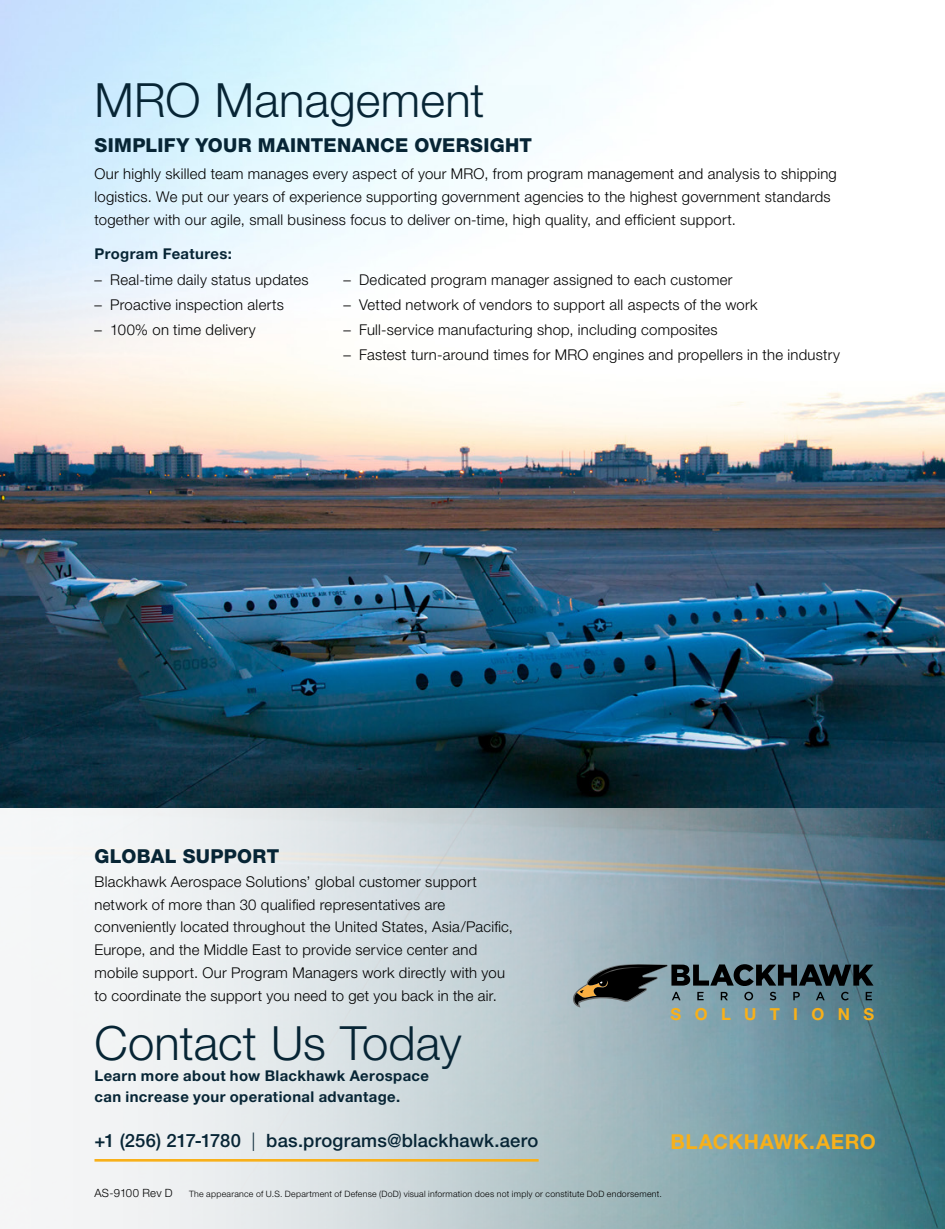
<style>
.page{position:relative;width:945px;height:1229px;background:#fff}
.page>*{position:absolute;margin:0;border:0;box-sizing:border-box;transform-origin:0 0}
.t1{font:300 47.25px "Helvetica Neue LT Pro";letter-spacing:.005em;color:#072535}
.Copy{font:700 20.65px "Helvetica Neue LT Pro";letter-spacing:.025em;color:#f8b019}
.Subhead_v1{font:800 19.25px "Helvetica Neue LT Pro";letter-spacing:.015em;color:#072535}
.Subhead_v1-2{font:500 18.38px "Helvetica Neue LT Pro";letter-spacing:.01em;color:#072535}
.Subheads_1{font:700 16.62px "Helvetica Neue LT Pro";letter-spacing:.81em;color:#f8b019}
.Text_-_v1{font:300 14.88px/22.8px "Helvetica Neue LT Pro";letter-spacing:.02em;color:#000}
.Subhead_v1-3{font:700 14.88px/21px "Helvetica Neue LT Pro";letter-spacing:.025em;color:#072535}
.Text_-_v1-2{font:300 11.38px "Helvetica Neue LT Pro";letter-spacing:.02em;color:#000}
.Text_-_v1-3{font:300 8.75px "Helvetica Neue LT Pro";letter-spacing:.03em;color:#000}
.s1{font-weight:300}
</style>
<div class="page">
<img style="left:0;top:0;width:945px;height:808px">
<svg style="left:31px;top:808px;width:914px;height:420px"></svg>
<svg style="left:573px;top:964px;width:301px;height:43px;background:#52656b"></svg>
<hr style="left:94px;top:1159px;width:445px;height:2px;background:#f8b019">
<p class="t1" style="left:94px;top:71px;width:392px">MRO Management</p>
<p class="Subhead_v1" style="left:94px;top:134px;width:439px">SIMPLIFY YOUR MAINTENANCE OVERSIGHT</p>
<p class="Text_-_v1" style="left:94px;top:162px;width:744px">Our highly skilled team manages every aspect of your MRO, from program management and analysis to shipping logistics. We put our years of experience supporting government agencies to the highest government standards together with our agile, small business focus to deliver on-time, high quality, and efficient support.</p>
<p class="Subhead_v1-3" style="left:94px;top:243px;width:139px">Program Features:</p>
<p class="Text_-_v1" style="left:94px;top:268px;width:216px">– Real-time daily status updates</p>
<p class="Text_-_v1" style="left:94px;top:293px;width:191px">– Proactive inspection alerts</p>
<p class="Text_-_v1" style="left:94px;top:318px;width:163px">– 100% on time delivery</p>
<p class="Text_-_v1" style="left:343px;top:268px;width:391px">– Dedicated program manager assigned to each customer</p>
<p class="Text_-_v1" style="left:343px;top:293px;width:416px">– Vetted network of vendors to support all aspects of the work</p>
<p class="Text_-_v1" style="left:343px;top:318px;width:376px">– Full-service manufacturing shop, including composites</p>
<p class="Text_-_v1" style="left:343px;top:343px;width:498px">– Fastest turn-around times for MRO engines and propellers in the industry</p>
<p class="Subhead_v1" style="left:94px;top:844px;width:186px">GLOBAL SUPPORT</p>
<p class="Text_-_v1" style="left:94px;top:869px;width:420px">Blackhawk Aerospace Solutions’ global customer support network of more than 30 qualified representatives are conveniently located throughout the United States, Asia/Pacific, Europe, and the Middle East to provide service center and mobile support. Our Program Managers work directly with you to coordinate the support you need to get you back in the air.</p>
<p class="t1" style="left:94px;top:1014px;width:369px">Contact Us Today</p>
<p class="Subhead_v1-3" style="left:94px;top:1065px;width:336px">Learn more about how Blackhawk Aerospace can increase your operational advantage.</p>
<p class="Subhead_v1-2" style="left:94px;top:1129px;width:445px">+1 (256) 217-1780 <span class="s1">|</span> bas.programs@blackhawk.aero</p>
<p class="Subheads_1" style="left:671px;top:1003px;width:205px">SOLUTIONS</p>
<p class="Copy" style="left:671px;top:1129px;width:207px">BLACKHAWK.AERO</p>
<p class="Text_-_v1-2" style="left:94px;top:1186px;width:80px">AS-9100 Rev D</p>
<p class="Text_-_v1-3" style="left:189px;top:1188px;width:474px">The appearance of U.S. Department of Defense (DoD) visual information does not imply or constitute DoD endorsement.</p>
</div>
